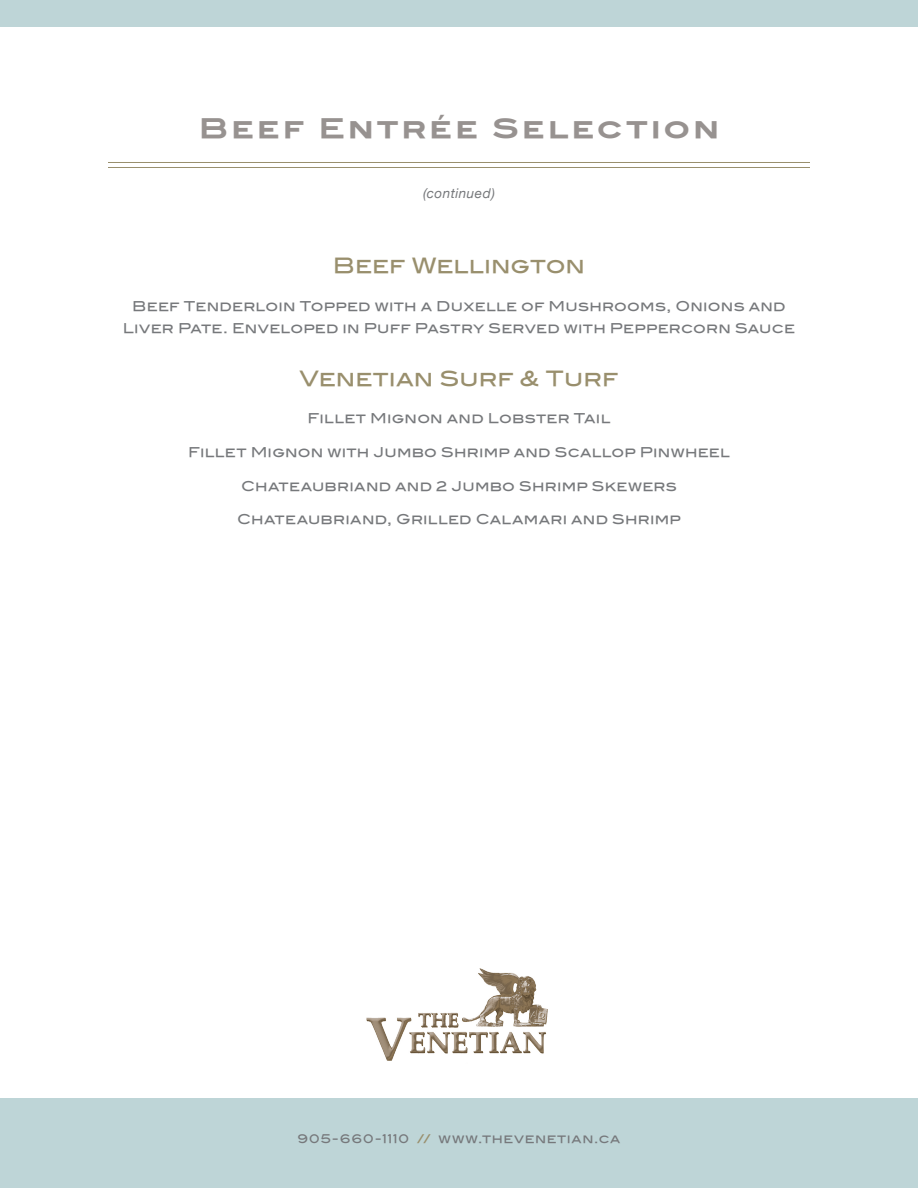
<style>
.page{position:relative;width:918px;height:1188px;background:#fff}
.page>*{position:absolute;margin:0;border:0;box-sizing:border-box;transform-origin:0 0}
.Menu_Title{font:27px "Blair ITCTT Bold";letter-spacing:.105em;color:#979290}
.t1{font:21px "Blair Md ITCTT Medium";color:#998f6d}
.t2{font:13.5px/22.5px "Blair Md ITCTT Medium";letter-spacing:.015em;color:#76787b;text-align:center}
.Italics{font:italic 13.5px "Helvetica Neue";letter-spacing:.035em;color:#76787b}
.t3{font:12px "Blair Md ITCTT Medium";letter-spacing:.05em;color:#76787b}
.s1{color:#998f6d}
</style>
<div class="page">
<img style="left:366px;top:968px;width:182px;height:93px">
<div style="left:0;top:1098px;width:918px;height:90px;background:#bed5d7"></div>
<div style="left:0;top:0;width:918px;height:27px;background:#bed5d7"></div>
<hr style="left:108px;top:162px;width:702px;height:1px;background:#998f6d">
<hr style="left:108px;top:167px;width:702px;height:1px;background:#998f6d">
<p class="Menu_Title" style="left:199px;top:112px;width:522px">Beef Entrée Selection</p>
<p class="Italics" style="left:423px;top:185px;width:73px">(continued)</p>
<p class="t1" style="left:333px;top:253px;width:254px">Beef Wellington</p>
<p class="t2" style="left:123px;top:294px;width:674px">Beef Tenderloin Topped with a Duxelle of Mushrooms, Onions and<br>Liver Pate. Enveloped in Puff Pastry Served with Peppercorn Sauce</p>
<p class="t1" style="left:300px;top:365px;width:320px">Venetian Surf &amp; Turf</p>
<p class="t2" style="left:307px;top:407px;width:304px">Fillet Mignon and Lobster Tail</p>
<p class="t2" style="left:188px;top:441px;width:543px">Fillet Mignon with Jumbo Shrimp and Scallop Pinwheel</p>
<p class="t2" style="left:241px;top:474px;width:437px">Chateaubriand and 2 Jumbo Shrimp Skewers</p>
<p class="t2" style="left:237px;top:508px;width:445px">Chateaubriand, Grilled Calamari and Shrimp</p>
<p class="t3" style="left:298px;top:1131px;width:324px">905-660-1110 <span class="s1">//</span> www.thevenetian.ca</p>
</div>
